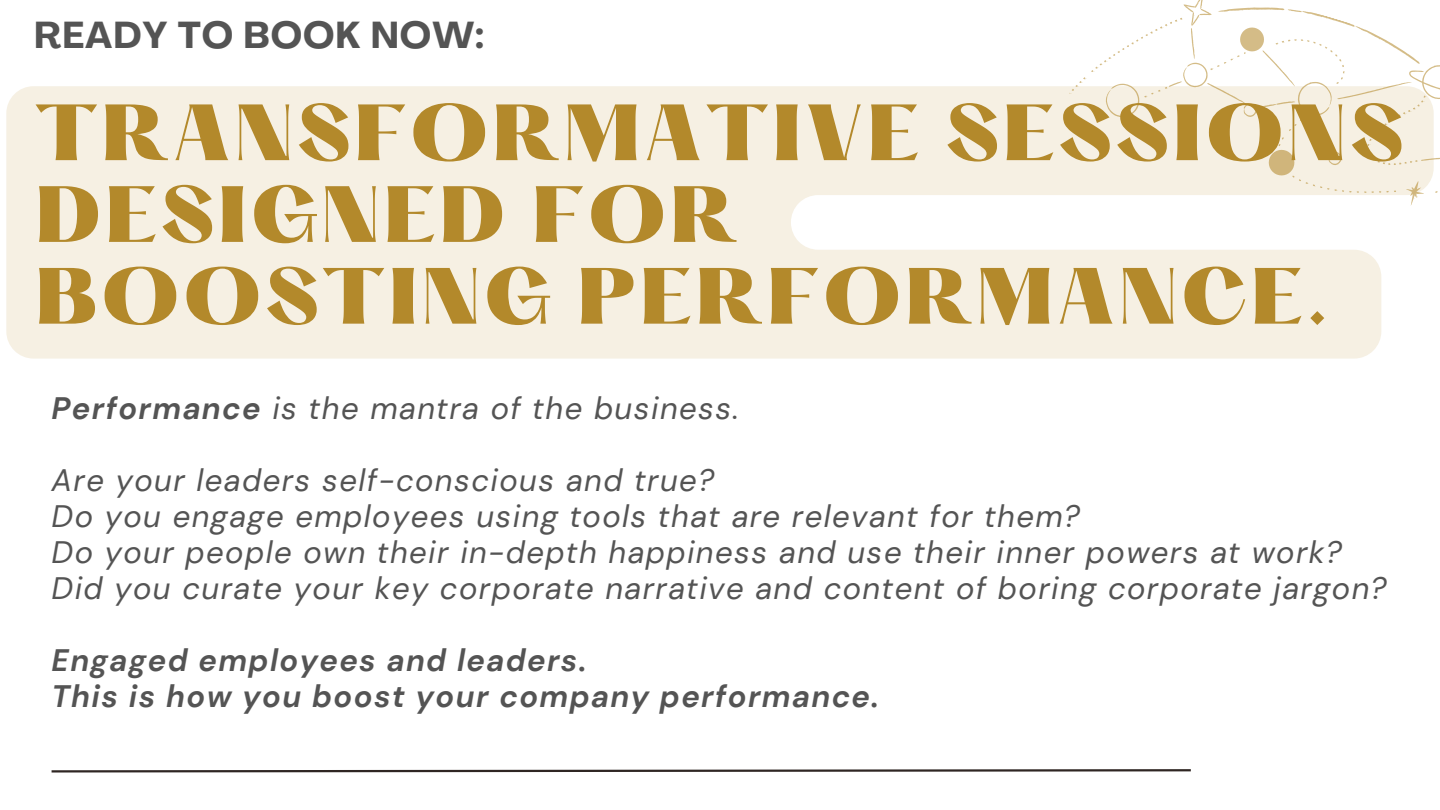
<style>
.page{position:relative;width:1440px;height:810px;background:#fff}
.page>*{position:absolute;margin:0;border:0;box-sizing:border-box;transform-origin:0 0}
.t1{font:900 69.6px/81.8px "Hatton";letter-spacing:.025em;color:#b3892b}
.t2{font:700 37px "Agrandir";letter-spacing:.025em;color:#545454}
.t3{font:italic 31px "DM Sans";letter-spacing:.045em;color:#545454}
.t4{font:italic 700 31px "DM Sans";letter-spacing:.045em;color:#545454}
.s1{font-weight:700}
</style>
<div class="page">
<svg style="left:51px;top:769px;width:1140px;height:4px"></svg>
<div style="left:6px;top:86px;width:1375px;height:273px;background:#f6f0e3"></div>
<svg style="left:1016px;top:0;width:424px;height:267px"></svg>
<p class="t2" style="left:34px;top:20px;width:452px">READY TO BOOK NOW:</p>
<p class="t1" style="left:34px;top:100px;width:1372px">TRANSFORMATIVE SESSIONS<br>DESIGNED FOR</p>
<p class="t1" style="left:34px;top:263px;width:1296px">BOOSTING PERFORMANCE.</p>
<p class="t3" style="left:52px;top:389px;width:689px"><span class="s1">Performance</span> is the mantra of the business.</p>
<p class="t3" style="left:52px;top:461px;width:664px">Are your leaders self-conscious and true?</p>
<p class="t3" style="left:52px;top:497px;width:1030px">Do you engage employees using tools that are relevant for them?</p>
<p class="t3" style="left:52px;top:533px;width:1292px">Do your people own their in-depth happiness and use their inner powers at work?</p>
<p class="t3" style="left:52px;top:569px;width:1337px">Did you curate your key corporate narrative and content of boring corporate jargon?</p>
<p class="t4" style="left:52px;top:641px;width:536px">Engaged employees and leaders.</p>
<p class="t4" style="left:52px;top:677px;width:829px">This is how you boost your company performance.</p>
</div>
